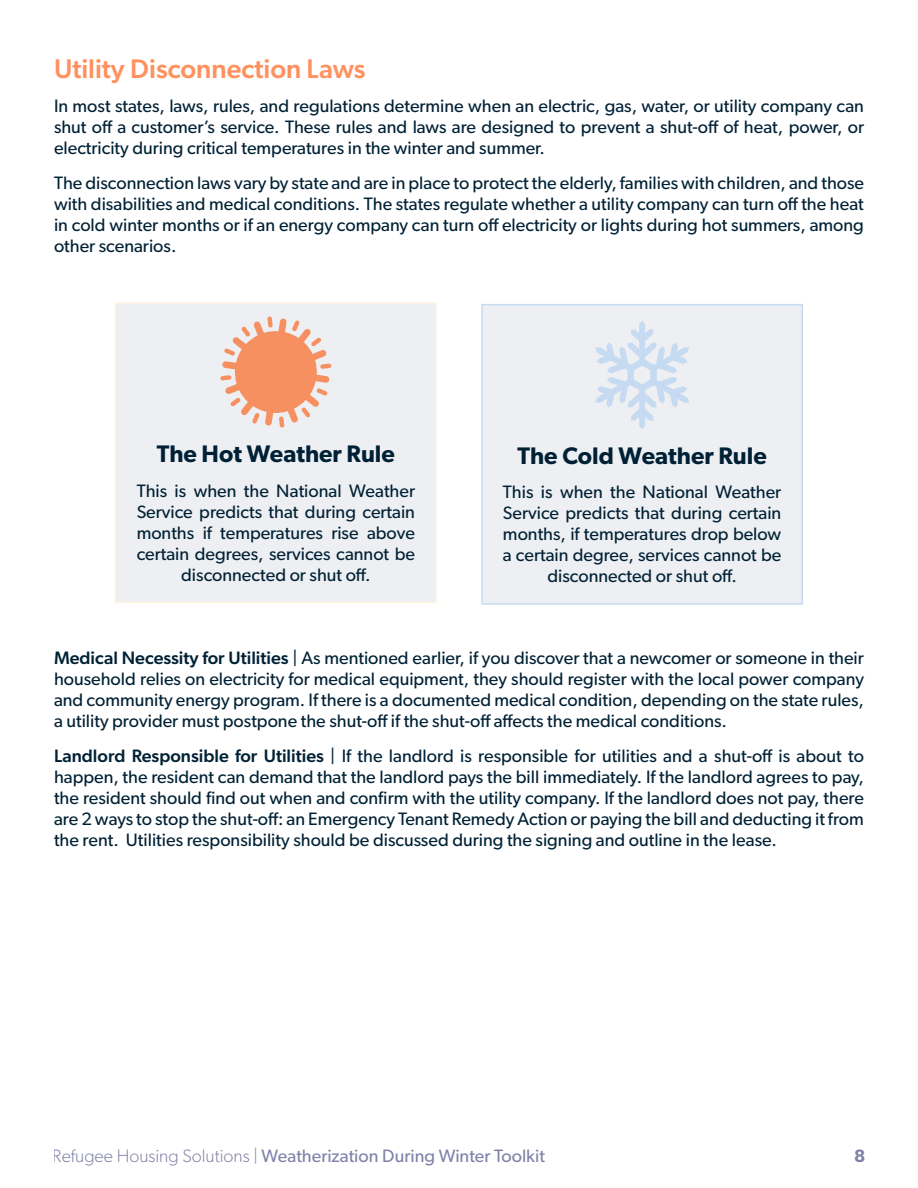
<style>
.page{position:relative;width:918px;height:1188px;background:#fff}
.page>*{position:absolute;margin:0;border:0;box-sizing:border-box;transform-origin:0 0}
.t1{font:500 27px "Gibson";color:#ff915f}
.t2{font:600 24px "Gibson";color:#002135}
.t3{font:18px/21px "Gibson";color:#002135;text-align:justify}
.t4{font:18px "Gibson";color:#010352}
.t5{font:600 18px "Gibson";color:#010352}
.s1{font-weight:500}
.s2{font-weight:300}
</style>
<div class="page">
<div style="left:482px;top:305px;width:320px;height:299px;background:#edeff2"></div>
<div style="left:481px;top:304px;width:322px;height:301px;border:2px solid #c6dbf1"></div>
<div style="left:116px;top:303px;width:320px;height:299px;background:#edeff2"></div>
<div style="left:115px;top:302px;width:322px;height:301px;border:2px solid #fef2e1"></div>
<svg style="left:220px;top:316px;width:111px;height:112px"></svg>
<svg style="left:595px;top:321px;width:94px;height:108px"></svg>
<p class="t1" style="left:54px;top:52px;width:313px">Utility Disconnection Laws</p>
<p class="t3" style="left:54px;top:96px;width:812px">In most states, laws, rules, and regulations determine when an electric, gas, water, or utility company can shut off a customer’s service. These rules and laws are designed to prevent a shut-off of heat, power, or electricity during critical temperatures in the winter and summer.</p>
<p class="t3" style="left:54px;top:172px;width:812px">The disconnection laws vary by state and are in place to protect the elderly, families with children, and those with disabilities and medical conditions. The states regulate whether a utility company can turn off the heat in cold winter months or if an energy company can turn off electricity or lights during hot summers, among other scenarios.</p>
<p class="t2" style="left:157px;top:440px;width:240px">The Hot Weather Rule</p>
<p class="t3" style="left:137px;top:480px;width:280px;text-align:center">This is when the National Weather Service predicts that during certain months if temperatures rise above certain degrees, services cannot be disconnected or shut off.</p>
<p class="t2" style="left:518px;top:441px;width:251px">The Cold Weather Rule</p>
<p class="t3" style="left:503px;top:481px;width:280px;text-align:center">This is when the National Weather Service predicts that during certain months, if temperatures drop below a certain degree, services cannot be disconnected or shut off.</p>
<p class="t3" style="left:54px;top:648px;width:811px"><span class="s1">Medical Necessity for Utilities</span> | As mentioned earlier, if you discover that a newcomer or someone in their household relies on electricity for medical equipment, they should register with the local power company and community energy program. If there is a documented medical condition, depending on the state rules, a utility provider must postpone the shut-off if the shut-off affects the medical conditions.</p>
<p class="t3" style="left:54px;top:745px;width:812px"><span class="s1">Landlord Responsible for Utilities</span> | If the landlord is responsible for utilities and a shut-off is about to happen, the resident can demand that the landlord pays the bill immediately. If the landlord agrees to pay, the resident should find out when and confirm with the utility company. If the landlord does not pay, there are 2 ways to stop the shut-off: an Emergency Tenant Remedy Action or paying the bill and deducting it from the rent. Utilities responsibility should be discussed during the signing and outline in the lease.</p>
<p class="t4" style="left:53px;top:1145px;width:494px"><span class="s2">Refugee Housing Solutions |</span> Weatherization During Winter Toolkit</p>
<p class="t5" style="left:854px;top:1145px;width:13px">8</p>
</div>
